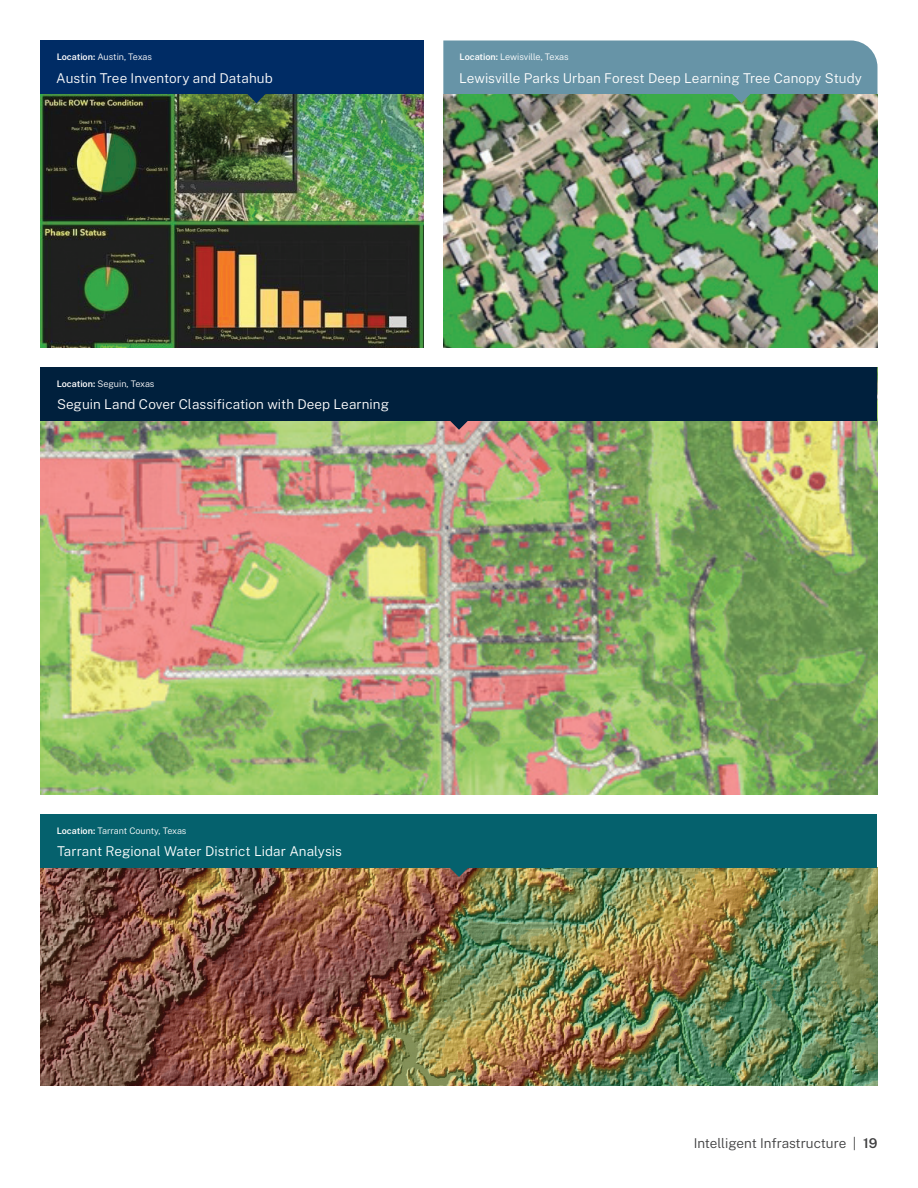
<style>
.page{position:relative;width:918px;height:1188px;background:#fff}
.page>*{position:absolute;margin:0;border:0;box-sizing:border-box;transform-origin:0 0}
.t1{font:300 13.5px "Public Sans";letter-spacing:.005em;color:#fff}
.t2{font:300 13.5px "Public Sans";letter-spacing:-.005em;color:#3e3e3f}
.t3{font:300 9px "Public Sans";letter-spacing:-.005em;color:#fff}
.s1{font-weight:600}
</style>
<div class="page">
<img style="left:40px;top:94px;width:384px;height:254px">
<img style="left:40px;top:421px;width:838px;height:374px">
<img style="left:40px;top:868px;width:838px;height:218px">
<img style="left:443px;top:103px;width:435px;height:245px">
<div style="left:40px;top:40px;width:384px;height:54px;background:#002c65"></div>
<svg style="left:247px;top:94px;width:19px;height:9px"></svg>
<svg style="left:443px;top:40px;width:435px;height:63px;background:#68959e"></svg>
<div style="left:40px;top:367px;width:838px;height:54px;background:#00203d"></div>
<div style="left:40px;top:814px;width:838px;height:54px;background:#05616d"></div>
<svg style="left:450px;top:421px;width:18px;height:9px"></svg>
<svg style="left:450px;top:868px;width:18px;height:9px"></svg>
<p class="t3" style="left:57px;top:51px;width:97px"><span class="s1">Location:</span> Austin, Texas</p>
<p class="t1" style="left:56px;top:69px;width:218px">Austin Tree Inventory and Datahub</p>
<p class="t3" style="left:460px;top:51px;width:111px"><span class="s1">Location:</span> Lewisville, Texas</p>
<p class="t1" style="left:459px;top:69px;width:404px">Lewisville Parks Urban Forest Deep Learning Tree Canopy Study</p>
<p class="t3" style="left:57px;top:378px;width:99px"><span class="s1">Location:</span> Seguin, Texas</p>
<p class="t1" style="left:57px;top:395px;width:334px">Seguin Land Cover Classification with Deep Learning</p>
<p class="t3" style="left:57px;top:825px;width:131px"><span class="s1">Location:</span> Tarrant County, Texas</p>
<p class="t1" style="left:57px;top:843px;width:286px">Tarrant Regional Water District Lidar Analysis</p>
<p class="t2" style="left:694px;top:1134px;width:185px">Intelligent Infrastructure | <span class="s1">19</span></p>
</div>
